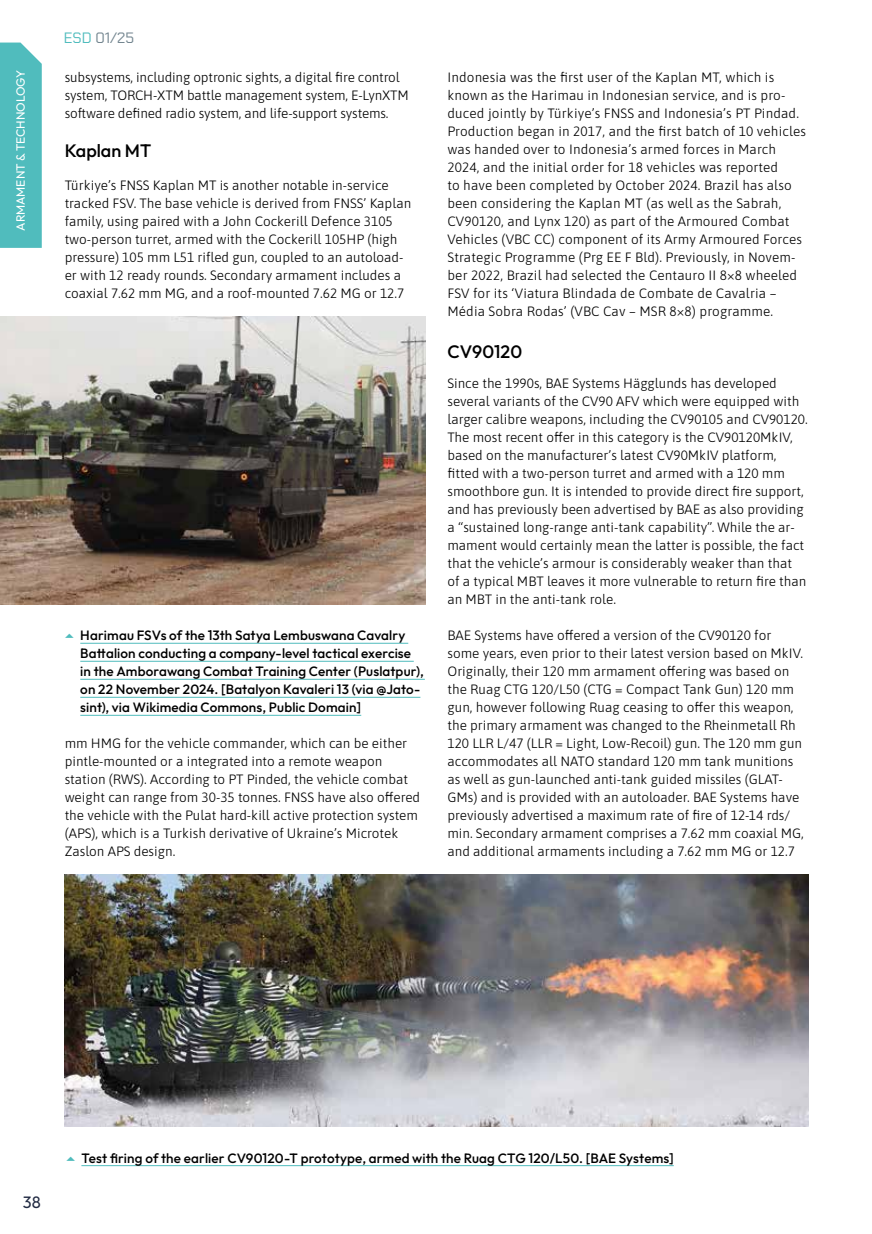
<style>
.page{position:relative;width:872px;height:1234px;background:#fff}
.page>*{position:absolute;margin:0;border:0;box-sizing:border-box;transform-origin:0 0}
.t1{font:500 18px "Outfit";color:#000}
.t2{font:16.5px "Outfit";color:#222b43}
.t3{font:15px "Chakra Petch";color:#748690}
.t4{font:300 13.5px/18px "Asap";color:#000}
.t5{font:500 13.5px/18px "Outfit";letter-spacing:.01em;color:#000}
.t6{font:12px "Outfit";color:#fff}
.s1{color:#50bcbd}
</style>
<div class="page">
<div style="left:0;top:43px;width:42px;height:205px;background:#50bcbd"></div>
<img style="left:0;top:316px;width:425px;height:288px">
<hr style="left:80px;top:642px;width:328px;height:1px;background:#50bcbd">
<hr style="left:80px;top:660px;width:334px;height:1px;background:#50bcbd">
<hr style="left:80px;top:678px;width:345px;height:1px;background:#50bcbd">
<hr style="left:80px;top:696px;width:340px;height:1px;background:#50bcbd">
<hr style="left:80px;top:714px;width:281px;height:1px;background:#50bcbd">
<img style="left:65px;top:874px;width:743px;height:252px">
<hr style="left:81px;top:1164px;width:592px;height:1px;background:#50bcbd">
<p class="t3" style="left:64px;top:29px;width:72px"><span class="s1">ESD</span> 01/25</p>
<p class="t6" style="left:13px;top:230px;width:162px;rotate:-90deg">ARMAMENT &amp; TECHNOLOGY</p>
<p class="t4" style="left:447px;top:67px;width:360px">Indonesia was the first user of the Kaplan MT, which is known as the Harimau in Indonesian service, and is pro&shy;duced jointly by Türkiye’s FNSS and Indonesia’s PT Pindad.<br>Production began in 2017, and the first batch of 10 vehicles was handed over to Indonesia’s armed forces in March 2024, and the initial order for 18 vehicles was reported<br>to have been completed by October 2024. Brazil has also been considering the Kaplan MT (as well as the Sabrah, CV90120, and Lynx 120) as part of the Armoured Combat Vehicles (VBC CC) component of its Army Armoured Forces Strategic Programme (Prg EE F Bld). Previously, in Novem&shy;ber 2022, Brazil had selected the Centauro II 8×8 wheeled FSV for its ‘Viatura Blindada de Combate de Cavalria – Média Sobra Rodas’ (VBC Cav – MSR 8×8) programme.</p>
<p class="t1" style="left:447px;top:340px;width:76px">CV90120</p>
<p class="t4" style="left:447px;top:373px;width:362px">Since the 1990s, BAE Systems Hägglunds has developed several variants of the CV90 AFV which were equipped with larger calibre weapons, including the CV90105 and CV90120.<br>The most recent offer in this category is the CV90120MkIV, based on the manufacturer’s latest CV90MkIV platform, fitted with a two-person turret and armed with a 120 mm smoothbore gun. It is intended to provide direct fire support, and has previously been advertised by BAE as also providing a “sustained long-range anti-tank capability”. While the ar&shy;mament would certainly mean the latter is possible, the fact that the vehicle’s armour is considerably weaker than that<br>of a typical MBT leaves it more vulnerable to return fire than an MBT in the anti-tank role.</p>
<p class="t4" style="left:447px;top:625px;width:358px">BAE Systems have offered a version of the CV90120 for some years, even prior to their latest version based on MkIV.<br>Originally, their 120 mm armament offering was based on the Ruag CTG 120/L50 (CTG = Compact Tank Gun) 120 mm gun, however following Ruag ceasing to offer this weapon, the primary armament was changed to the Rheinmetall Rh 120 LLR L/47 (LLR = Light, Low-Recoil) gun. The 120 mm gun accommodates all NATO standard 120 mm tank munitions as well as gun-launched anti-tank guided missiles (GLAT-GMs) and is provided with an autoloader. BAE Systems have previously advertised a maximum rate of fire of 12-14 rds/ min. Secondary armament comprises a 7.62 mm coaxial MG, and additional armaments including a 7.62 mm MG or 12.7</p>
<p class="t4" style="left:65px;top:67px;width:346px">subsystems, including optronic sights, a digital fire control system, TORCH-XTM battle management system, E-LynXTM software defined radio system, and life-support systems.</p>
<p class="t1" style="left:65px;top:139px;width:88px">Kaplan MT</p>
<p class="t4" style="left:65px;top:175px;width:348px">Türkiye’s FNSS Kaplan MT is another notable in-service tracked FSV. The base vehicle is derived from FNSS’ Kaplan family, using paired with a John Cockerill Defence 3105 two-person turret, armed with the Cockerill 105HP (high pressure) 105 mm L51 rifled gun, coupled to an autoload&shy;er with 12 ready rounds. Secondary armament includes a coaxial 7.62 mm MG, and a roof-mounted 7.62 MG or 12.7</p>
<p class="t5" style="left:80px;top:626px;width:345px">Harimau FSVs of the 13th Satya Lembuswana Cavalry Battalion conducting a company-level tactical exercise in the Amborawang Combat Training Center (Puslatpur), on 22 November 2024. [Batalyon Kavaleri 13 (via @Jato&shy;sint), via Wikimedia Commons, Public Domain]</p>
<p class="t4" style="left:65px;top:733px;width:357px">mm HMG for the vehicle commander, which can be either pintle-mounted or a integrated into a remote weapon station (RWS). According to PT Pinded, the vehicle combat weight can range from 30-35 tonnes. FNSS have also offered the vehicle with the Pulat hard-kill active protection system (APS), which is a Turkish derivative of Ukraine’s Microtek Zaslon APS design.</p>
<p class="t2" style="left:23px;top:1191px;width:19px">38</p>
<p class="t5" style="left:81px;top:1148px;width:594px">Test firing of the earlier CV90120-T prototype, armed with the Ruag CTG 120/L50. [BAE Systems]</p>
</div>
